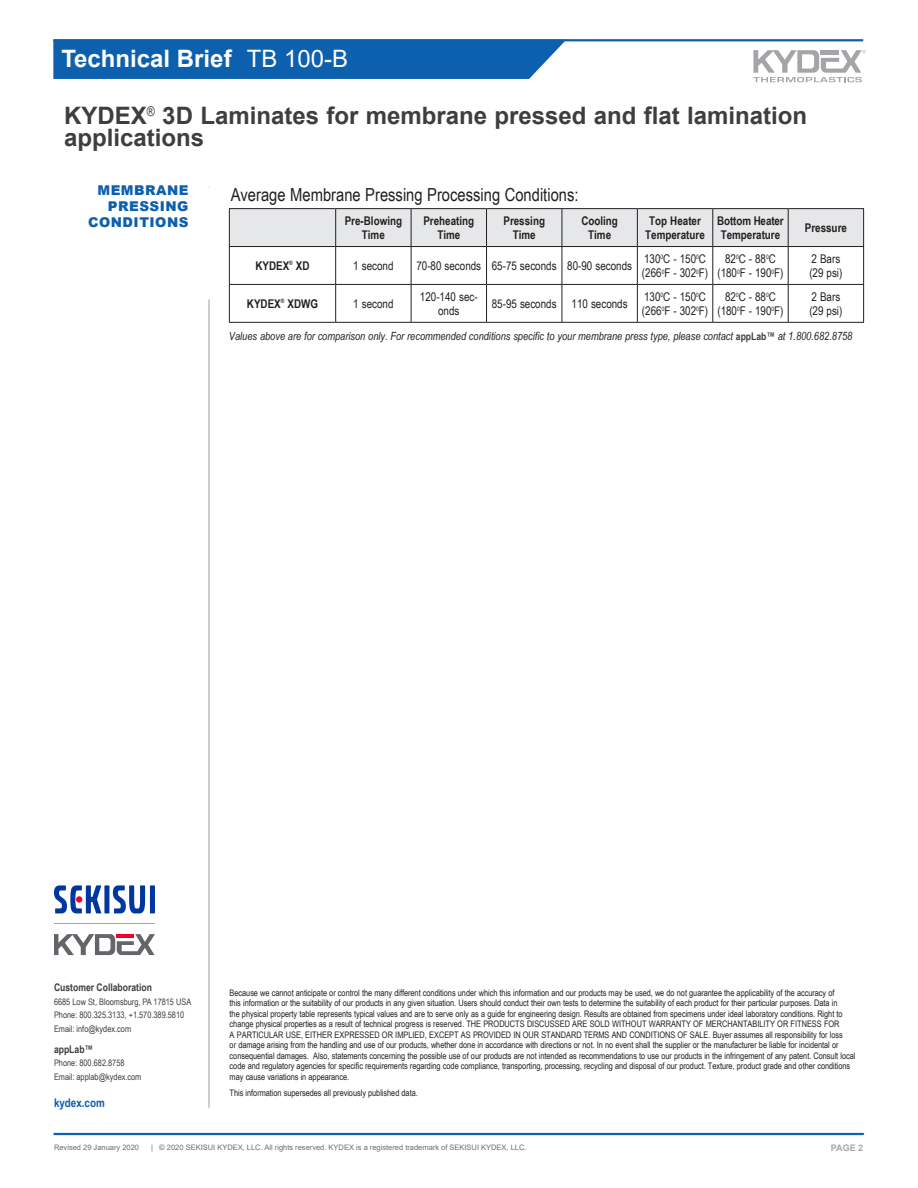
<style>
.page{position:relative;width:918px;height:1188px;background:#fff}
.page>*{position:absolute;margin:0;border:0;box-sizing:border-box;transform-origin:0 0}
.t1{font:700 24px/22.5px "Arial";color:#3e3e3f}
.t2{font:700 24px "Arial";color:#fff}
.t3{font:18px "Arial Narrow";color:#231f20}
.t4{font:900 13.5px/16.2px "Arial";letter-spacing:.035em;color:#0d60ae;text-align:right}
.t5{font:12px/14.4px "Arial Narrow";color:#231f20}
.t6{font:700 12px/14.4px "Arial Narrow";color:#231f20;text-align:center}
.t7{font:700 12px "Arial Narrow";color:#0d60ae}
.t8{font:italic 11.25px "Arial Narrow";color:#231f20}
.t9{font:700 10.5px "Arial Narrow";color:#3e3e3f}
.t10{font:9px/10.5px "Arial Narrow";letter-spacing:-.005em;color:#231f20}
.t11{font:9px/13.5px "Arial Narrow";color:#3e3e3f}
.t12{font:700 9px "Arial";color:#a8a9ad}
.t13{font:7.5px "Arial";color:#6c6d70}
.s1{font-weight:400}
.s2{font-weight:700;font-style:normal;font-size:10.5px;color:#3e3e3f}
</style>
<div class="page">
<div style="left:53px;top:41px;width:513px;height:38px;background:#0d60ae"></div>
<hr style="left:53px;top:39px;width:810px;height:2px;background:#0d60ae">
<hr style="left:208px;top:190px;width:1px;height:918px;background:#c9c8ca">
<hr style="left:54px;top:923px;width:101px;height:1px;background:#a4a7a9">
<div style="left:104px;top:885px;width:5px;height:28px;background:#0036a0"></div>
<div style="left:150px;top:885px;width:5px;height:28px;background:#0036a0"></div>
<svg style="left:113px;top:885px;width:32px;height:28px"></svg>
<svg style="left:54px;top:885px;width:47px;height:28px"></svg>
<div style="left:76px;top:896px;width:6px;height:7px;background:#ef0027;border-radius:50%"></div>
<svg style="left:54px;top:934px;width:101px;height:21px"></svg>
<svg style="left:753px;top:50px;width:113px;height:32px"></svg>
<hr style="left:209px;top:187px;width:1px;height:920px;background:#c7c8ca">
<hr style="left:54px;top:1133px;width:810px;height:2px;background:#0d60ae">
<svg style="left:208px;top:188px;width:657px;height:111px"></svg>
<div style="left:230px;top:209px;width:633px;height:37px;background:#e6e7e9"></div>
<svg style="left:230px;top:247px;width:633px;height:75px"></svg>
<hr style="left:229px;top:208px;width:107px;height:1px;background:#231f20">
<hr style="left:229px;top:209px;width:1px;height:37px;background:#231f20">
<hr style="left:336px;top:208px;width:75px;height:1px;background:#231f20">
<hr style="left:335px;top:209px;width:1px;height:37px;background:#231f20">
<hr style="left:411px;top:208px;width:76px;height:1px;background:#231f20">
<hr style="left:411px;top:209px;width:1px;height:37px;background:#231f20">
<hr style="left:487px;top:208px;width:75px;height:1px;background:#231f20">
<hr style="left:486px;top:209px;width:1px;height:37px;background:#231f20">
<hr style="left:562px;top:208px;width:75px;height:1px;background:#231f20">
<hr style="left:562px;top:209px;width:1px;height:37px;background:#231f20">
<hr style="left:637px;top:208px;width:76px;height:1px;background:#231f20">
<hr style="left:637px;top:209px;width:1px;height:37px;background:#231f20">
<hr style="left:713px;top:208px;width:75px;height:1px;background:#231f20">
<hr style="left:712px;top:209px;width:1px;height:37px;background:#231f20">
<hr style="left:788px;top:208px;width:76px;height:1px;background:#231f20">
<hr style="left:788px;top:209px;width:1px;height:37px;background:#231f20">
<hr style="left:863px;top:209px;width:1px;height:37px;background:#231f20">
<hr style="left:229px;top:246px;width:107px;height:1px;background:#231f20">
<hr style="left:229px;top:247px;width:1px;height:37px;background:#231f20">
<hr style="left:336px;top:246px;width:75px;height:1px;background:#231f20">
<hr style="left:335px;top:247px;width:1px;height:37px;background:#231f20">
<hr style="left:411px;top:246px;width:76px;height:1px;background:#231f20">
<hr style="left:411px;top:247px;width:1px;height:37px;background:#231f20">
<hr style="left:487px;top:246px;width:75px;height:1px;background:#231f20">
<hr style="left:486px;top:247px;width:1px;height:37px;background:#231f20">
<hr style="left:562px;top:246px;width:75px;height:1px;background:#231f20">
<hr style="left:562px;top:247px;width:1px;height:37px;background:#231f20">
<hr style="left:637px;top:246px;width:76px;height:1px;background:#231f20">
<hr style="left:637px;top:247px;width:1px;height:37px;background:#231f20">
<hr style="left:713px;top:246px;width:75px;height:1px;background:#231f20">
<hr style="left:712px;top:247px;width:1px;height:37px;background:#231f20">
<hr style="left:788px;top:246px;width:76px;height:1px;background:#231f20">
<hr style="left:788px;top:247px;width:1px;height:37px;background:#231f20">
<hr style="left:863px;top:247px;width:1px;height:37px;background:#231f20">
<hr style="left:229px;top:284px;width:107px;height:1px;background:#231f20">
<hr style="left:229px;top:285px;width:1px;height:37px;background:#231f20">
<hr style="left:336px;top:284px;width:75px;height:1px;background:#231f20">
<hr style="left:335px;top:285px;width:1px;height:37px;background:#231f20">
<hr style="left:411px;top:284px;width:76px;height:1px;background:#231f20">
<hr style="left:411px;top:285px;width:1px;height:37px;background:#231f20">
<hr style="left:487px;top:284px;width:75px;height:1px;background:#231f20">
<hr style="left:486px;top:285px;width:1px;height:37px;background:#231f20">
<hr style="left:562px;top:284px;width:75px;height:1px;background:#231f20">
<hr style="left:562px;top:285px;width:1px;height:37px;background:#231f20">
<hr style="left:637px;top:284px;width:76px;height:1px;background:#231f20">
<hr style="left:637px;top:285px;width:1px;height:37px;background:#231f20">
<hr style="left:713px;top:284px;width:75px;height:1px;background:#231f20">
<hr style="left:712px;top:285px;width:1px;height:37px;background:#231f20">
<hr style="left:788px;top:284px;width:76px;height:1px;background:#231f20">
<hr style="left:788px;top:285px;width:1px;height:37px;background:#231f20">
<hr style="left:863px;top:285px;width:1px;height:37px;background:#231f20">
<hr style="left:229px;top:322px;width:107px;height:1px;background:#231f20">
<hr style="left:336px;top:322px;width:75px;height:1px;background:#231f20">
<hr style="left:411px;top:322px;width:76px;height:1px;background:#231f20">
<hr style="left:487px;top:322px;width:75px;height:1px;background:#231f20">
<hr style="left:562px;top:322px;width:75px;height:1px;background:#231f20">
<hr style="left:637px;top:322px;width:76px;height:1px;background:#231f20">
<hr style="left:713px;top:322px;width:75px;height:1px;background:#231f20">
<hr style="left:788px;top:322px;width:76px;height:1px;background:#231f20">
<h1 class="t2" style="left:61px;top:42px;width:288px">Technical Brief <span class="s1">TB 100-B</span></h1>
<h1 class="t1" style="left:64px;top:104px;width:745px">KYDEX<sup>®</sup> 3D Laminates for membrane pressed and flat lamination applications</h1>
<h3 class="t4" style="left:88px;top:181px;width:102px">MEMBRANE<br>PRESSING<br>CONDITIONS</h3>
<h2 class="t3" style="left:231px;top:181px;width:349px">Average Membrane Pressing Processing Conditions:</h2>
<h3 class="t6" style="left:345px;top:213px;width:59px">Pre-Blowing<br>Time</h3>
<h3 class="t6" style="left:423px;top:213px;width:52px">Preheating<br>Time</h3>
<h3 class="t6" style="left:503px;top:213px;width:43px">Pressing<br>Time</h3>
<h3 class="t6" style="left:581px;top:213px;width:38px">Cooling<br>Time</h3>
<h3 class="t6" style="left:645px;top:213px;width:61px">Top Heater<br>Temperature</h3>
<h3 class="t6" style="left:717px;top:213px;width:68px;text-align:left">Bottom Heater<br>Temperature</h3>
<h3 class="t6" style="left:805px;top:220px;width:44px">Pressure</h3>
<h3 class="t6" style="left:255px;top:258px;width:56px">KYDEX<sup>®</sup> XD</h3>
<h3 class="t5" style="left:353px;top:258px;width:42px">1 second</h3>
<h3 class="t5" style="left:416px;top:258px;width:217px">70-80 seconds 65-75 seconds 80-90 seconds</h3>
<h3 class="t5" style="left:642px;top:251px;width:68px">130<sup>0</sup>C - 150<sup>0</sup>C (266<sup>0</sup>F - 302<sup>0</sup>F)</h3>
<h3 class="t5" style="left:717px;top:251px;width:68px;text-align:center">82<sup>0</sup>C - 88<sup>0</sup>C (180<sup>0</sup>F - 190<sup>0</sup>F)</h3>
<h3 class="t5" style="left:809px;top:251px;width:35px">2 Bars (29 psi)</h3>
<h3 class="t6" style="left:247px;top:296px;width:73px">KYDEX<sup>®</sup> XDWG</h3>
<h3 class="t5" style="left:353px;top:296px;width:42px">1 second</h3>
<h3 class="t5" style="left:420px;top:289px;width:59px;text-align:center">120-140 sec&shy;onds</h3>
<h3 class="t5" style="left:492px;top:296px;width:137px">85-95 seconds 110 seconds</h3>
<h3 class="t5" style="left:642px;top:289px;width:68px">130<sup>0</sup>C - 150<sup>0</sup>C (266<sup>0</sup>F - 302<sup>0</sup>F)</h3>
<h3 class="t5" style="left:717px;top:289px;width:68px;text-align:center">82<sup>0</sup>C - 88<sup>0</sup>C (180<sup>0</sup>F - 190<sup>0</sup>F)</h3>
<h3 class="t5" style="left:809px;top:289px;width:35px">2 Bars (29 psi)</h3>
<p class="t8" style="left:229px;top:328px;width:625px">Values above are for comparison only. For recommended conditions specific to your membrane press type, please contact <span class="s2">appLab™</span> at 1.800.682.8758</p>
<p class="t9" style="left:54px;top:979px;width:100px">Customer Collaboration</p>
<p class="t11" style="left:54px;top:994px;width:139px">6685 Low St, Bloomsburg, PA 17815 USA<br>Phone: 800.325.3133, +1.570.389.5810<br>Email: info@kydex.com</p>
<p class="t9" style="left:54px;top:1041px;width:41px">appLab™</p>
<p class="t11" style="left:54px;top:1056px;width:89px">Phone: 800.682.8758<br>Email: applab@kydex.com</p>
<h3 class="t7" style="left:54px;top:1093px;width:52px">kydex.com</h3>
<p class="t13" style="left:54px;top:1142px;width:87px">Revised 29 January 2020</p>
<p class="t12" style="left:831px;top:1142px;width:34px">PAGE 2</p>
<p class="t10" style="left:230px;top:987px;width:627px">Because we cannot anticipate or control the many different conditions under which this information and our products may be used, we do not guarantee the applicability of the accuracy of<br>this information or the suitability of our products in any given situation. Users should conduct their own tests to determine the suitability of each product for their particular purposes. Data in<br>the physical property table represents typical values and are to serve only as a guide for engineering design. Results are obtained from specimens under ideal laboratory conditions. Right to change physical properties as a result of technical progress is reserved. THE PRODUCTS DISCUSSED ARE SOLD WITHOUT WARRANTY OF MERCHANTABILITY OR FITNESS FOR<br>A PARTICULAR USE, EITHER EXPRESSED OR IMPLIED, EXCEPT AS PROVIDED IN OUR STANDARD TERMS AND CONDITIONS OF SALE. Buyer assumes all responsibility for loss<br>or damage arising from the handling and use of our products, whether done in accordance with directions or not. In no event shall the supplier or the manufacturer be liable for incidental or consequential damages. Also, statements concerning the possible use of our products are not intended as recommendations to use our products in the infringement of any patent. Consult local code and regulatory agencies for specific requirements regarding code compliance, transporting, processing, recycling and disposal of our product. Texture, product grade and other conditions may cause variations in appearance.</p>
<p class="t10" style="left:230px;top:1088px;width:190px">This information supersedes all previously published data.</p>
<p class="t13" style="left:151px;top:1142px;width:377px">| © 2020 SEKISUI KYDEX, LLC. All rights reserved. KYDEX is a registered trademark of SEKISUI KYDEX, LLC.</p>
</div>
